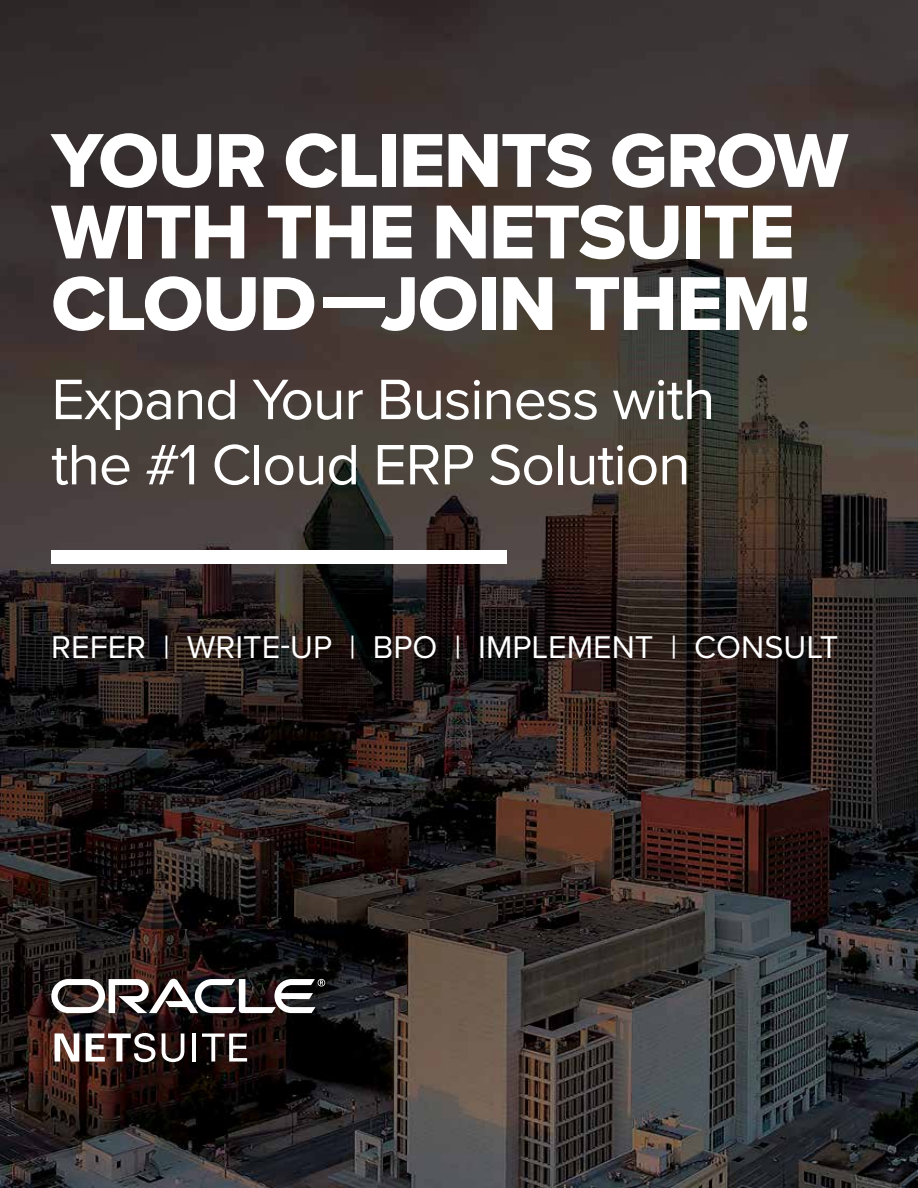
<style>
.page{position:relative;width:918px;height:1188px;background:#fff}
.page>*{position:absolute;margin:0;border:0;box-sizing:border-box;transform-origin:0 0}
.t1{font:79.2px/71.6px "Proxima Nova Extrabld";letter-spacing:-.02em;color:#fff}
.t2{font:59.1px/65.2px "Proxima Nova";letter-spacing:-.02em;color:#fff}
.t3{font:32.7px "Proxima Nova";color:#fff}
</style>
<div class="page">
<img style="left:0;top:0;width:918px;height:1188px">
<div style="left:51px;top:551px;width:456px;height:13px;background:#fff"></div>
<svg style="left:51px;top:979px;width:274px;height:34px"></svg>
<svg style="left:55px;top:1033px;width:24px;height:29px"></svg>
<svg style="left:86px;top:1033px;width:69px;height:29px"></svg>
<svg style="left:162px;top:1034px;width:22px;height:28px"></svg>
<hr style="left:192px;top:1034px;width:4px;height:28px;background:#fff">
<svg style="left:202px;top:1034px;width:45px;height:28px"></svg>
<p class="t1" style="left:51px;top:124px;width:798px">YOUR CLIENTS GROW<br>WITH THE NETSUITE<br>CLOUD—JOIN THEM!</p>
<p class="t2" style="left:51px;top:364px;width:666px">Expand Your Business with the #1 Cloud ERP Solution</p>
<p class="t3" style="left:51px;top:623px;width:789px">REFER | WRITE-UP | BPO | IMPLEMENT | CONSULT</p>
</div>
